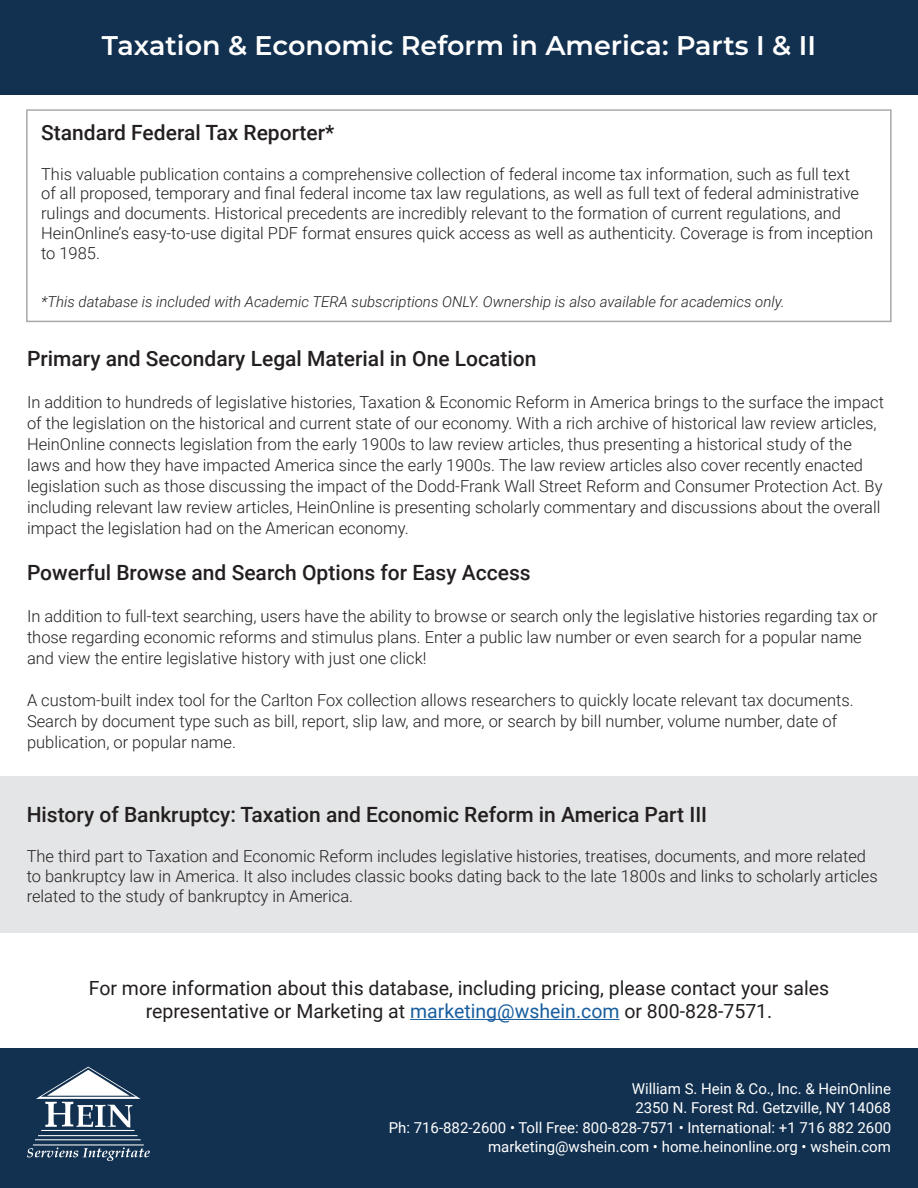
<style>
.page{position:relative;width:918px;height:1188px;background:#fff}
.page>*{position:absolute;margin:0;border:0;box-sizing:border-box;transform-origin:0 0}
.t1{font:600 27px "Montserrat";color:#fff}
.t2{font:500 21px "Roboto";color:#231f20}
.t3{font:19.5px/23.4px "Roboto";color:#231f20;text-align:center}
.t4{font:300 16.5px/21px "Roboto";color:#231f20}
.t5{font:15px/19.5px "Roboto";color:#fff;text-align:right}
.t6{font:italic 300 15px "Roboto";color:#231f20}
.s1{color:#175d9e}
</style>
<div class="page">
<div style="left:0;top:776px;width:918px;height:157px;background:#e4e5e6"></div>
<div style="left:0;top:0;width:918px;height:95px;background:#123150"></div>
<div style="left:0;top:1049px;width:918px;height:139px;background:#123150"></div>
<hr style="left:410px;top:1019px;width:210px;height:1px;background:#175d9e">
<div style="left:26px;top:109px;width:866px;height:213px;border:2px solid #a8a9ad"></div>
<svg style="left:27px;top:1067px;width:123px;height:94px"></svg>
<h1 class="t1" style="left:102px;top:26px;width:716px">Taxation &amp; Economic Reform in America: Parts I &amp; II</h1>
<p class="t2" style="left:41px;top:118px;width:295px">Standard Federal Tax Reporter*</p>
<p class="t4" style="left:41px;top:163px;width:834px;line-height:19.8px">This valuable publication contains a comprehensive collection of federal income tax information, such as full text<br>of all proposed, temporary and final federal income tax law regulations, as well as full text of federal administrative rulings and documents. Historical precedents are incredibly relevant to the formation of current regulations, and HeinOnline’s easy-to-use digital PDF format ensures quick access as well as authenticity. Coverage is from inception to 1985.</p>
<p class="t6" style="left:41px;top:291px;width:745px">*This database is included with Academic TERA subscriptions ONLY. Ownership is also available for academics only.</p>
<p class="t2" style="left:27px;top:344px;width:511px">Primary and Secondary Legal Material in One Location</p>
<p class="t4" style="left:27px;top:391px;width:858px">In addition to hundreds of legislative histories, Taxation &amp; Economic Reform in America brings to the surface the impact of the legislation on the historical and current state of our economy. With a rich archive of historical law review articles, HeinOnline connects legislation from the early 1900s to law review articles, thus presenting a historical study of the laws and how they have impacted America since the early 1900s. The law review articles also cover recently enacted legislation such as those discussing the impact of the Dodd-Frank Wall Street Reform and Consumer Protection Act. By including relevant law review articles, HeinOnline is presenting scholarly commentary and discussions about the overall impact the legislation had on the American economy.</p>
<p class="t2" style="left:27px;top:558px;width:505px">Powerful Browse and Search Options for Easy Access</p>
<p class="t4" style="left:27px;top:605px;width:852px">In addition to full-text searching, users have the ability to browse or search only the legislative histories regarding tax or those regarding economic reforms and stimulus plans. Enter a public law number or even search for a popular name and view the entire legislative history with just one click!</p>
<p class="t4" style="left:27px;top:689px;width:828px">A custom-built index tool for the Carlton Fox collection allows researchers to quickly locate relevant tax documents.<br>Search by document type such as bill, report, slip law, and more, or search by bill number, volume number, date of publication, or popular name.</p>
<p class="t2" style="left:27px;top:800px;width:682px">History of Bankruptcy: Taxation and Economic Reform in America Part III</p>
<p class="t4" style="left:27px;top:846px;width:853px;line-height:19.8px">The third part to Taxation and Economic Reform includes legislative histories, treatises, documents, and more related to bankruptcy law in America. It also includes classic books dating back to the late 1800s and links to scholarly articles related to the study of bankruptcy in America.</p>
<p class="t3" style="left:89px;top:975px;width:742px">For more information about this database, including pricing, please contact your sales representative or Marketing at <span class="s1">marketing@wshein.com</span> or 800-828-7571.</p>
<p class="t5" style="left:389px;top:1078px;width:504px">William S. Hein &amp; Co., Inc. &amp; HeinOnline<br>2350 N. Forest Rd. Getzville, NY 14068<br>Ph: 716-882-2600 • Toll Free: 800-828-7571 • International: +1 716 882 2600 marketing@wshein.com • home.heinonline.org • wshein.com</p>
</div>
